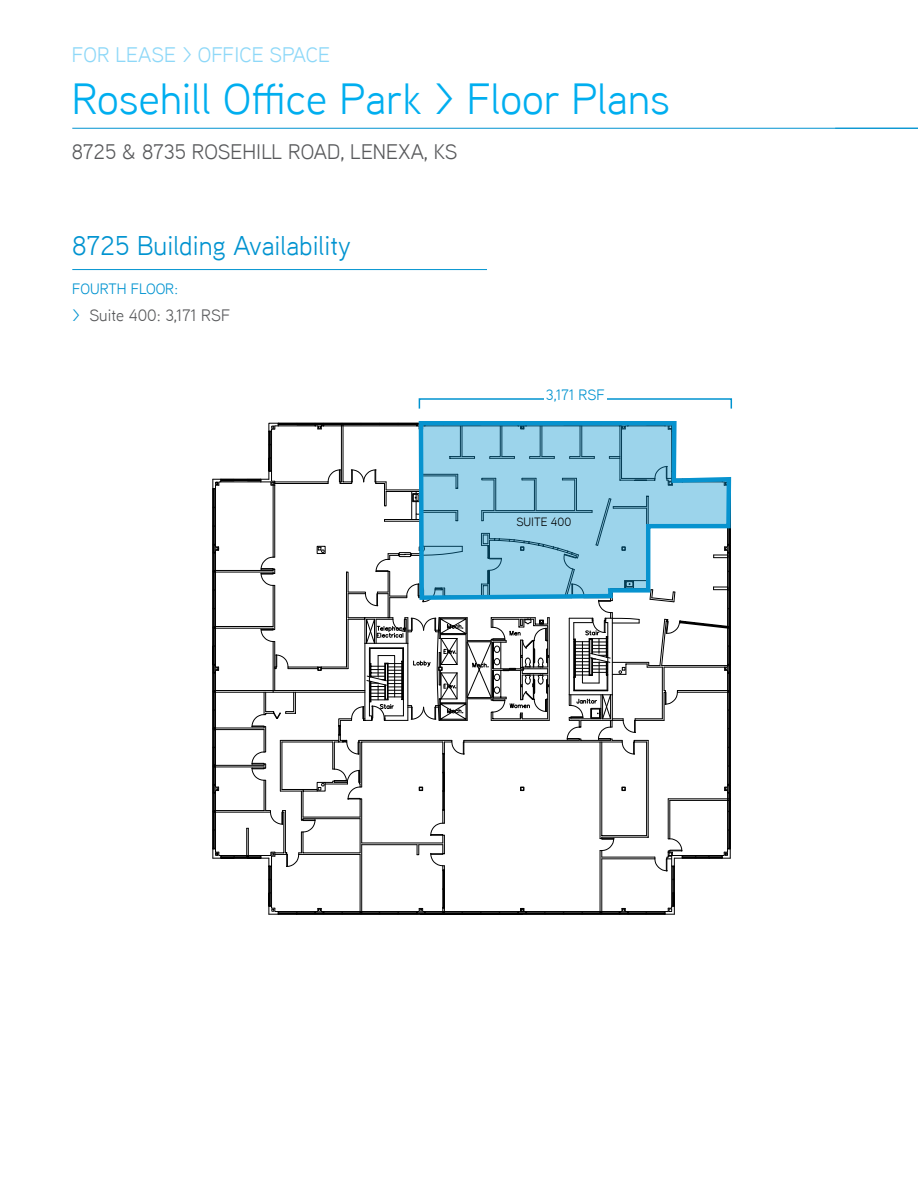
<style>
.page{position:relative;width:918px;height:1188px;background:#fff}
.page>*{position:absolute;margin:0;border:0;box-sizing:border-box;transform-origin:0 0}
.t1{font:43.5px "Aaux Next";color:#00aeef}
.t2{font:27px "Aaux Next";color:#0093d0}
.t3{font:21px "Aaux Next";color:#58595b}
.t4{font:21px "Aaux Next";color:#8ed8f8}
.t5{font:16.5px "Aaux Next";color:#58595b}
.t6{font:15px "Aaux Next";color:#0093d0}
.t7{font:12px "Aaux Next";color:#000}
.s1{color:#0093d0}
</style>
<div class="page">
<hr style="left:72px;top:128px;width:846px;height:1px;background:#0093d0">
<hr style="left:72px;top:269px;width:415px;height:1px;background:#0093d0">
<svg style="left:213px;top:423px;width:518px;height:492px"></svg>
<hr style="left:201px;top:415px;width:530px;height:1px;background:#000">
<hr style="left:201px;top:1023px;width:530px;height:1px;background:#000">
<svg style="left:416px;top:421px;width:315px;height:181px"></svg>
<svg style="left:421px;top:423px;width:308px;height:175px;background:#9acee3"></svg>
<p class="t4" style="left:72px;top:40px;width:260px">FOR LEASE &gt; OFFICE SPACE</p>
<h1 class="t1" style="left:72px;top:70px;width:599px">Rosehill Office Park &gt; Floor Plans</h1>
<p class="t3" style="left:72px;top:138px;width:387px">8725 &amp; 8735 ROSEHILL ROAD, LENEXA, KS</p>
<p class="t2" style="left:72px;top:227px;width:280px">8725 Building Availability</p>
<p class="t6" style="left:72px;top:279px;width:107px">FOURTH FLOOR:</p>
<p class="t5" style="left:72px;top:304px;width:159px"><span class="s1">&gt;</span> Suite 400: 3,171 RSF</p>
<p class="t6" style="left:546px;top:385px;width:60px">3,171 RSF</p>
<p class="t7" style="left:516px;top:513px;width:56px">SUITE 400</p>
</div>
